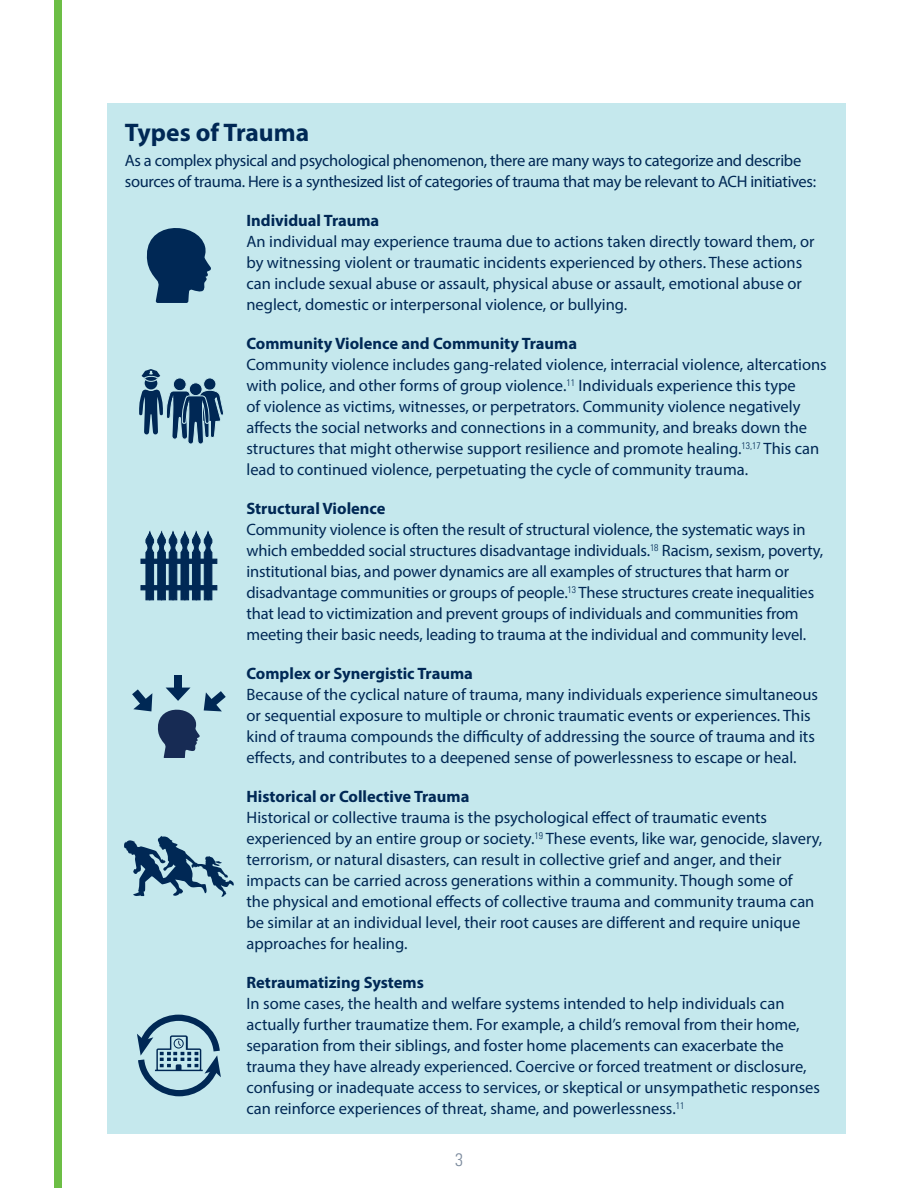
<style>
.page{position:relative;width:918px;height:1188px;background:#fff}
.page>*{position:absolute;margin:0;border:0;box-sizing:border-box;transform-origin:0 0}
.Quotes{font:700 25.5px "Myriad Pro";color:#002855}
.t1{font:300 condensed 18px "Univers";color:#7b8a9d}
.sidebar_text{font:16.5px/21px "Myriad Pro";color:#002855}
.sidebar_no_tab{font:16.5px/21px "Myriad Pro";letter-spacing:-.02em;color:#002855}
.s1{font-weight:700}
</style>
<div class="page">
<div style="left:54px;top:0;width:7px;height:1188px;background:#6cbe45"></div>
<div style="left:107px;top:104px;width:739px;height:1030px;background:#c5e8ed"></div>
<svg style="left:146px;top:228px;width:65px;height:75px"></svg>
<svg style="left:145px;top:530px;width:68px;height:71px"></svg>
<div style="left:141px;top:559px;width:76px;height:5px;background:#002855"></div>
<div style="left:141px;top:585px;width:76px;height:5px;background:#002855"></div>
<div style="left:174px;top:675px;width:8px;height:17px;background:#002855"></div>
<svg style="left:132px;top:689px;width:20px;height:22px"></svg>
<svg style="left:158px;top:688px;width:68px;height:70px"></svg>
<div style="left:144px;top:376px;width:14px;height:14px;background:#002855;border-radius:50%"></div>
<div style="left:143px;top:375px;width:16px;height:16px;border:2px solid #c5e8ed;border-radius:50%"></div>
<svg style="left:141px;top:369px;width:20px;height:15px"></svg>
<div style="left:173px;top:378px;width:13px;height:13px;background:#002855;border-radius:50%"></div>
<div style="left:173px;top:378px;width:13px;height:13px;border:1px solid #c5e8ed;border-radius:50%"></div>
<div style="left:204px;top:378px;width:12px;height:12px;background:#002855;border-radius:50%"></div>
<div style="left:203px;top:378px;width:13px;height:13px;border:1px solid #c5e8ed;border-radius:50%"></div>
<div style="left:189px;top:383px;width:13px;height:13px;background:#002855;border-radius:50%"></div>
<div style="left:189px;top:383px;width:13px;height:13px;border:1px solid #c5e8ed;border-radius:50%"></div>
<svg style="left:139px;top:390px;width:85px;height:54px"></svg>
<svg style="left:137px;top:1014px;width:84px;height:83px"></svg>
<svg style="left:124px;top:836px;width:110px;height:61px"></svg>
<p class="Quotes" style="left:125px;top:115px;width:186px">Types of Trauma</p>
<p class="sidebar_no_tab" style="left:125px;top:150px;width:693px">As a complex physical and psychological phenomenon, there are many ways to categorize and describe sources of trauma. Here is a synthesized list of categories of trauma that may be relevant to ACH initiatives:</p>
<p class="sidebar_text" style="left:246px;top:210px;width:570px"><span class="s1">Individual Trauma<br></span>An individual may experience trauma due to actions taken directly toward them, or by witnessing violent or traumatic incidents experienced by others. These actions can include sexual abuse or assault, physical abuse or assault, emotional abuse or neglect, domestic or interpersonal violence, or bullying.</p>
<p class="sidebar_text" style="left:246px;top:333px;width:582px"><span class="s1">Community Violence and Community Trauma<br></span>Community violence includes gang-related violence, interracial violence, altercations with police, and other forms of group violence.<sup>11</sup> Individuals experience this type<br>of violence as victims, witnesses, or perpetrators. Community violence negatively affects the social networks and connections in a community, and breaks down the structures that might otherwise support resilience and promote healing.<sup>13,17</sup> This can lead to continued violence, perpetuating the cycle of community trauma.</p>
<p class="sidebar_text" style="left:246px;top:498px;width:578px"><span class="s1">Structural Violence<br></span>Community violence is often the result of structural violence, the systematic ways in which embedded social structures disadvantage individuals.<sup>18</sup> Racism, sexism, poverty, institutional bias, and power dynamics are all examples of structures that harm or disadvantage communities or groups of people.<sup>13</sup> These structures create inequalities that lead to victimization and prevent groups of individuals and communities from meeting their basic needs, leading to trauma at the individual and community level.</p>
<p class="sidebar_text" style="left:246px;top:663px;width:573px"><span class="s1">Complex or Synergistic Trauma<br></span>Because of the cyclical nature of trauma, many individuals experience simultaneous or sequential exposure to multiple or chronic traumatic events or experiences. This kind of trauma compounds the difficulty of addressing the source of trauma and its effects, and contributes to a deepened sense of powerlessness to escape or heal.</p>
<p class="sidebar_text" style="left:246px;top:786px;width:577px"><span class="s1">Historical or Collective Trauma<br></span>Historical or collective trauma is the psychological effect of traumatic events experienced by an entire group or society.<sup>19</sup> These events, like war, genocide, slavery, terrorism, or natural disasters, can result in collective grief and anger, and their impacts can be carried across generations within a community. Though some of<br>the physical and emotional effects of collective trauma and community trauma can be similar at an individual level, their root causes are different and require unique approaches for healing.</p>
<p class="sidebar_text" style="left:246px;top:972px;width:575px"><span class="s1">Retraumatizing Systems<br></span>In some cases, the health and welfare systems intended to help individuals can actually further traumatize them. For example, a child’s removal from their home, separation from their siblings, and foster home placements can exacerbate the trauma they have already experienced. Coercive or forced treatment or disclosure, confusing or inadequate access to services, or skeptical or unsympathetic responses can reinforce experiences of threat, shame, and powerlessness.<sup>11</sup></p>
<p class="t1" style="left:455px;top:1149px;width:9px">3</p>
</div>
